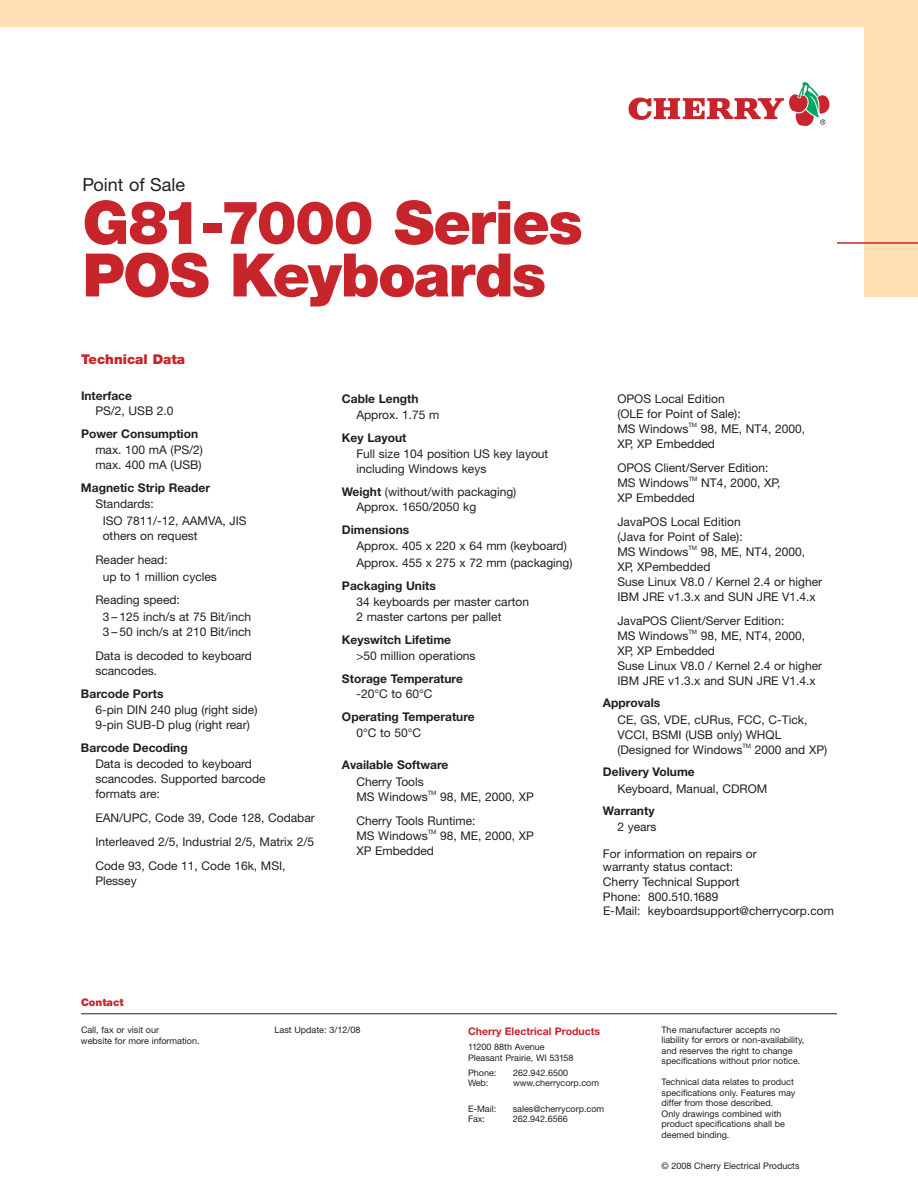
<style>
.page{position:relative;width:918px;height:1188px;background:#fff}
.page>*{position:absolute;margin:0;border:0;box-sizing:border-box;transform-origin:0 0}
.t1{font:900 60px/52.5px "Helvetica Neue";letter-spacing:-.025em;color:#c8242b}
.t2{font:18px "Helvetica Neue";color:#231f20}
.t3{font:900 13.5px "Helvetica Neue";color:#c8242b}
.t4{font:12px/15px "Helvetica Neue";color:#231f20}
.t5{font:700 12px "Helvetica Neue";color:#231f20}
.t6{font:700 10.5px "Helvetica Neue";color:#c8242b}
.t7{font:900 10.5px "Helvetica Neue";color:#c8242b}
.t8{font:9px/10.5px "Helvetica Neue";color:#231f20}
.t9{font:6px "Helvetica Neue";color:#231f20}
.s1{font-weight:700}
</style>
<div class="page">
<hr style="left:81px;top:1013px;width:756px;height:1px;background:#231f20">
<div style="left:864px;top:0;width:54px;height:297px;background:#fedfb2"></div>
<div style="left:0;top:0;width:918px;height:27px;background:#fedfb2"></div>
<hr style="left:837px;top:242px;width:81px;height:2px;background:#c8242b">
<svg style="left:629px;top:82px;width:200px;height:44px"></svg>
<h2 class="t2" style="left:82px;top:174px;width:104px">Point of Sale</h2>
<h1 class="t1" style="left:82px;top:201px;width:502px">G81-7000 Series<br>POS Keyboards</h1>
<p class="t3" style="left:81px;top:354px;width:106px">Technical Data</p>
<p class="t5" style="left:81px;top:388px;width:53px">Interface</p>
<p class="t4" style="left:95px;top:403px;width:80px">PS/2, USB 2.0</p>
<p class="t5" style="left:81px;top:426px;width:119px">Power Consumption</p>
<p class="t4" style="left:95px;top:442px;width:109px">max. 100 mA (PS/2) max. 400 mA (USB)</p>
<p class="t5" style="left:81px;top:480px;width:131px">Magnetic Strip Reader</p>
<p class="t4" style="left:103px;top:496px;width:146px;line-height:16.6px;text-indent:-7px">Standards:<br>ISO 7811/-12, AAMVA, JIS</p>
<p class="t4" style="left:95px;top:523px;width:104px;line-height:24px;text-indent:7px">others on request<br>Reader head:</p>
<p class="t4" style="left:95px;top:564px;width:123px;line-height:24px;text-indent:7px">up to 1 million cycles<br>Reading speed:</p>
<p class="t4" style="left:103px;top:609px;width:150px">3 – 125 inch/s at 75 Bit/inch<br>3 – 50 inch/s at 210 Bit/inch</p>
<p class="t4" style="left:95px;top:648px;width:158px">Data is decoded to keyboard scancodes.</p>
<p class="t5" style="left:81px;top:686px;width:84px">Barcode Ports</p>
<p class="t4" style="left:95px;top:702px;width:164px">6-pin DIN 240 plug (right side)<br>9-pin SUB-D plug (right rear)</p>
<p class="t5" style="left:81px;top:740px;width:108px">Barcode Decoding</p>
<p class="t4" style="left:95px;top:756px;width:172px">Data is decoded to keyboard scancodes. Supported barcode formats are:</p>
<p class="t4" style="left:95px;top:806px;width:221px;line-height:24px;text-align:justify">EAN/UPC, Code 39, Code 128, Codabar Interleaved 2/5, Industrial 2/5, Matrix 2/5<br>Code 93, Code 11, Code 16k, MSI,</p>
<p class="t4" style="left:95px;top:873px;width:43px">Plessey</p>
<p class="t5" style="left:342px;top:391px;width:78px">Cable Length</p>
<p class="t4" style="left:356px;top:407px;width:85px">Approx. 1.75 m</p>
<p class="t5" style="left:342px;top:430px;width:66px">Key Layout</p>
<p class="t4" style="left:356px;top:446px;width:194px">Full size 104 position US key layout including Windows keys</p>
<p class="t4" style="left:356px;top:484px;width:162px;line-height:15.6px;text-indent:-14px"><span class="s1">Weight</span> (without/with packaging)<br>Approx. 1650/2050 kg</p>
<p class="t5" style="left:342px;top:522px;width:69px">Dimensions</p>
<p class="t4" style="left:356px;top:538px;width:218px;line-height:16.6px">Approx. 405 x 220 x 64 mm (keyboard)<br>Approx. 455 x 275 x 72 mm (packaging)</p>
<p class="t5" style="left:342px;top:578px;width:95px">Packaging Units</p>
<p class="t4" style="left:356px;top:594px;width:174px">34 keyboards per master carton<br>2 master cartons per pallet</p>
<p class="t5" style="left:342px;top:632px;width:111px">Keyswitch Lifetime</p>
<p class="t4" style="left:356px;top:648px;width:121px">&gt;50 million operations</p>
<p class="t5" style="left:342px;top:671px;width:123px">Storage Temperature</p>
<p class="t4" style="left:356px;top:686px;width:78px">-20°C to 60°C</p>
<p class="t5" style="left:342px;top:709px;width:134px">Operating Temperature</p>
<p class="t4" style="left:356px;top:725px;width:66px">0°C to 50°C</p>
<p class="t5" style="left:342px;top:757px;width:108px">Available Software</p>
<p class="t4" style="left:356px;top:774px;width:73px">Cherry Tools<br>MS Windows</p>
<p class="t9" style="left:428px;top:789px;width:10px">TM</p>
<p class="t4" style="left:356px;top:784px;width:179px;line-height:24px;text-indent:84px">98, ME, 2000, XP<br>Cherry Tools Runtime:</p>
<p class="t4" style="left:356px;top:828px;width:73px">MS Windows</p>
<p class="t9" style="left:428px;top:828px;width:10px">TM</p>
<p class="t4" style="left:440px;top:828px;width:95px">98, ME, 2000, XP</p>
<p class="t4" style="left:356px;top:843px;width:79px">XP Embedded</p>
<p class="t4" style="left:617px;top:391px;width:125px">OPOS Local Edition (OLE for Point of Sale):<br>MS Windows</p>
<p class="t9" style="left:688px;top:421px;width:10px">TM</p>
<p class="t4" style="left:617px;top:421px;width:189px;text-indent:83px">98, ME, NT4, 2000,<br>XP, XP Embedded</p>
<p class="t4" style="left:617px;top:460px;width:153px">OPOS Client/Server Edition:<br>MS Windows</p>
<p class="t9" style="left:689px;top:475px;width:10px">TM</p>
<p class="t4" style="left:701px;top:475px;width:81px">NT4, 2000, XP,</p>
<p class="t4" style="left:617px;top:485px;width:125px;line-height:24px">XP Embedded<br>JavaPOS Local Edition</p>
<p class="t4" style="left:617px;top:529px;width:127px">(Java for Point of Sale):<br>MS Windows</p>
<p class="t9" style="left:688px;top:544px;width:10px">TM</p>
<p class="t4" style="left:617px;top:544px;width:206px;text-indent:83px">98, ME, NT4, 2000,<br>XP, XPembedded<br>Suse Linux V8.0 / Kernel 2.4 or higher<br>IBM JRE v1.3.x and SUN JRE V1.4.x</p>
<p class="t4" style="left:617px;top:613px;width:169px">JavaPOS Client/Server Edition:<br>MS Windows</p>
<p class="t9" style="left:688px;top:628px;width:10px">TM</p>
<p class="t4" style="left:617px;top:628px;width:206px;text-indent:83px">98, ME, NT4, 2000,<br>XP, XP Embedded<br>Suse Linux V8.0 / Kernel 2.4 or higher<br>IBM JRE v1.3.x and SUN JRE V1.4.x</p>
<p class="t5" style="left:603px;top:695px;width:59px">Approvals</p>
<p class="t4" style="left:617px;top:712px;width:192px">CE, GS, VDE, cURus, FCC, C-Tick,<br>VCCI, BSMI (USB only) WHQL (Designed for Windows</p>
<p class="t9" style="left:742px;top:742px;width:10px">TM</p>
<p class="t4" style="left:755px;top:742px;width:74px">2000 and XP)</p>
<p class="t5" style="left:603px;top:764px;width:93px">Delivery Volume</p>
<p class="t4" style="left:617px;top:781px;width:152px">Keyboard, Manual, CDROM</p>
<p class="t5" style="left:603px;top:803px;width:53px">Warranty</p>
<p class="t4" style="left:617px;top:819px;width:41px">2 years</p>
<p class="t4" style="left:603px;top:847px;width:155px;line-height:13.5px">For information on repairs or warranty status contact:</p>
<p class="t4" style="left:603px;top:874px;width:138px">Cherry Technical Support<br>Phone: 800.510.1689</p>
<p class="t4" style="left:603px;top:903px;width:232px">E-Mail: keyboardsupport@cherrycorp.com</p>
<p class="t7" style="left:81px;top:999px;width:44px">Contact</p>
<p class="t8" style="left:81px;top:1025px;width:120px">Call, fax or visit our<br>website for more information.</p>
<p class="t8" style="left:274px;top:1024px;width:87px">Last Update: 3/12/08</p>
<p class="t6" style="left:468px;top:1025px;width:134px">Cherry Electrical Products</p>
<p class="t8" style="left:468px;top:1042px;width:107px">11200 88th Avenue<br>Pleasant Prairie, WI 53158</p>
<p class="t8" style="left:468px;top:1067px;width:30px">Phone:</p>
<p class="t8" style="left:513px;top:1067px;width:57px">262.942.6500</p>
<p class="t8" style="left:468px;top:1078px;width:22px">Web:</p>
<p class="t8" style="left:513px;top:1078px;width:88px">www.cherrycorp.com</p>
<p class="t8" style="left:468px;top:1103px;width:30px">E-Mail:</p>
<p class="t8" style="left:513px;top:1103px;width:93px">sales@cherrycorp.com</p>
<p class="t8" style="left:468px;top:1114px;width:19px">Fax:</p>
<p class="t8" style="left:513px;top:1114px;width:57px">262.942.6566</p>
<p class="t8" style="left:662px;top:1024px;width:144px">The manufacturer accepts no liability for errors or non-availability, and reserves the right to change specifications without prior notice.</p>
<p class="t8" style="left:662px;top:1077px;width:135px">Technical data relates to product specifications only. Features may differ from those described.<br>Only drawings combined with product specifications shall be deemed binding.</p>
<p class="t8" style="left:662px;top:1161px;width:140px">© 2008 Cherry Electrical Products</p>
</div>
